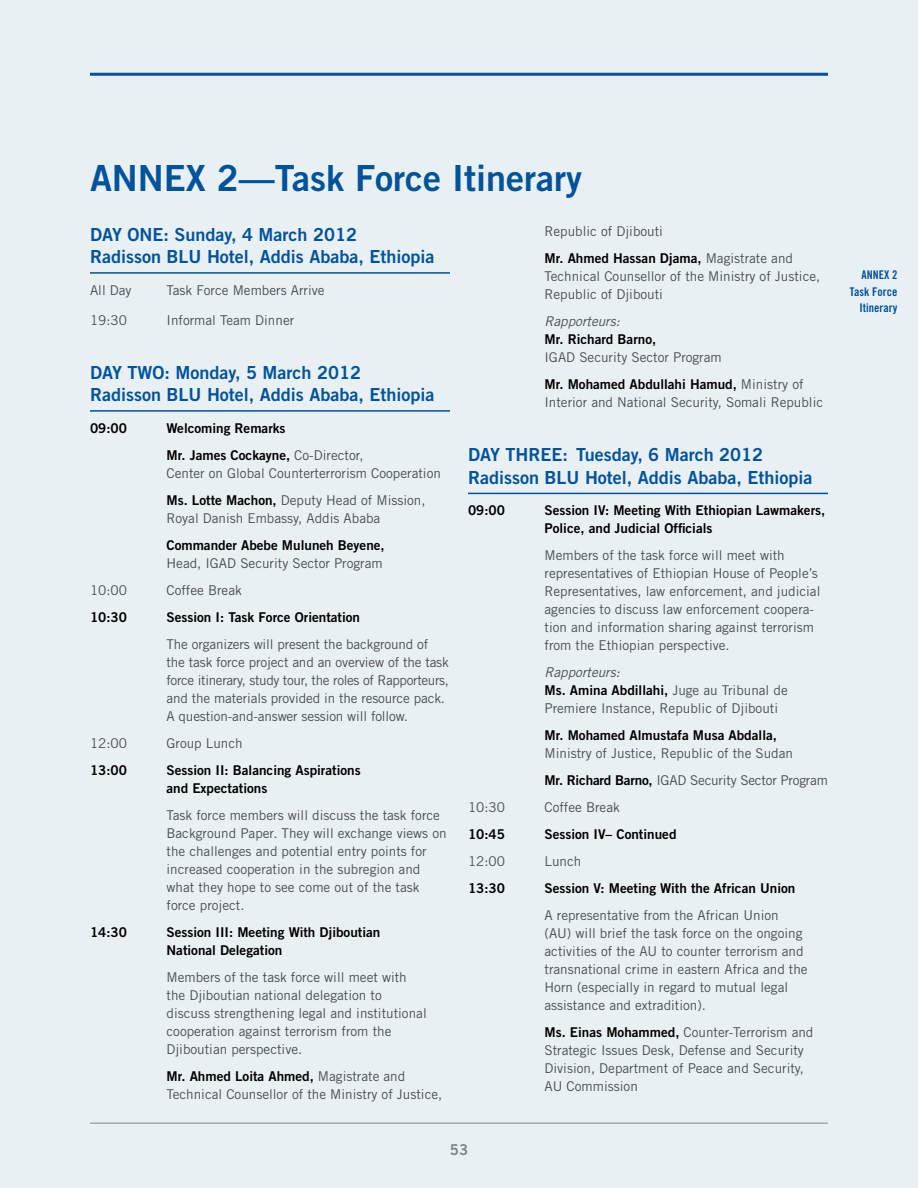
<style>
.page{position:relative;width:918px;height:1188px;background:#e9f0f4}
.page>*{position:absolute;margin:0;border:0;box-sizing:border-box;transform-origin:0 0}
.t1{font:36px "Trade Gothic Bold Two";color:#00539b}
.t2{font:18px/22.5px "Trade Gothic Bold Two";color:#00539b}
.t3{font:15px "Trade Gothic Bold Two";color:#808285}
.t4{font:13.5px/18px "Trade Gothic";color:#4d4d4f}
.t5{font:13.5px/18px "Trade Gothic Bold Two";color:#000}
.t6{font:italic 13.5px "Trade Gothic";color:#4d4d4f}
.t7{font:12px/16.5px "Trade Gothic Bold Cond Twenty";color:#00539b;text-align:right}
.s1{font-family:"Trade Gothic";color:#4d4d4f}
.s2{font-family:"Trade Gothic Bold Two";color:#000}
</style>
<div class="page">
<hr style="left:90px;top:1122px;width:738px;height:2px;background:#a7a9ac">
<hr style="left:90px;top:73px;width:738px;height:3px;background:#00539b">
<hr style="left:90px;top:272px;width:360px;height:2px;background:#00539b">
<hr style="left:90px;top:410px;width:360px;height:2px;background:#00539b">
<hr style="left:468px;top:493px;width:360px;height:1px;background:#00539b">
<h1 class="t1" style="left:90px;top:156px;width:494px">ANNEX 2—Task Force Itinerary</h1>
<h2 class="t2" style="left:90px;top:223px;width:346px">DAY ONE: Sunday, 4 March 2012<br>Radisson BLU Hotel, Addis Ababa, Ethiopia</h2>
<p class="t4" style="left:90px;top:281px;width:64px">All Day T</p>
<p class="t4" style="left:173px;top:281px;width:153px">ask Force M embers Arrive</p>
<p class="t4" style="left:90px;top:311px;width:60px">19:30 I</p>
<p class="t4" style="left:171px;top:311px;width:125px">nformal Team Dinner</p>
<p class="t4" style="left:544px;top:222px;width:120px">Republic of Djibouti</p>
<p class="t5" style="left:544px;top:249px;width:250px">M r. Ahmed Hassan Djama, <span class="s1">M agistrate and</span></p>
<p class="t4" style="left:544px;top:267px;width:277px">Technical Counsellor of the M inistry of Justice,<br>Republic of Djibouti</p>
<p class="t6" style="left:544px;top:313px;width:77px">Rapporteurs:</p>
<p class="t5" style="left:544px;top:330px;width:113px">M r. Richard Barno,</p>
<p class="t4" style="left:544px;top:348px;width:179px">IGAD Security Sector Program</p>
<p class="t5" style="left:544px;top:375px;width:261px">Mr. Mohamed Abdullahi Hamud, <span class="s1">M inistry of</span></p>
<p class="t4" style="left:544px;top:393px;width:280px">I nterior and National Security, Somali Republic</p>
<h2 class="t2" style="left:468px;top:443px;width:346px">DAY THREE: Tuesday, 6 March 2012<br>Radisson BLU Hotel, Addis Ababa, Ethiopia</h2>
<p class="t5" style="left:468px;top:501px;width:39px">09:00</p>
<p class="t5" style="left:545px;top:501px;width:282px">Session IV: Meeting With Ethiopian Lawmakers,<br>Police, and Judicial Officials</p>
<p class="t4" style="left:545px;top:546px;width:277px">M embers of the task force will meet with representatives of Ethiopian House of People’s Representatives, law enforcement, and judicial agencies to discuss law enforcement coopera&shy;tion and information sharing against terrorism from the Ethiopian perspective.</p>
<p class="t6" style="left:545px;top:664px;width:77px">Rapporteurs:</p>
<p class="t5" style="left:545px;top:681px;width:245px">Ms. Amina Abdillahi, <span class="s1">Juge au Tribunal de</span></p>
<p class="t4" style="left:545px;top:699px;width:235px">Premiere I nstance, Republic of Djibouti</p>
<p class="t5" style="left:545px;top:726px;width:234px">M r. Mohamed Almustafa M usa Abdalla,</p>
<p class="t4" style="left:545px;top:740px;width:285px;line-height:27px">M inistry of Justice, Republic of the Sudan<br><span class="s2">M r. Richard Barno,</span> IGAD Security Sector Program</p>
<p class="t4" style="left:468px;top:798px;width:62px">10:30 C</p>
<p class="t4" style="left:553px;top:798px;width:69px">offee B reak</p>
<p class="t5" style="left:468px;top:825px;width:39px">10:45</p>
<p class="t5" style="left:545px;top:825px;width:134px">Session IV– Continued</p>
<p class="t4" style="left:468px;top:852px;width:62px">12:00 L</p>
<p class="t4" style="left:552px;top:852px;width:31px">unch</p>
<p class="t5" style="left:468px;top:879px;width:39px">13:30</p>
<p class="t5" style="left:545px;top:879px;width:252px">Session V: Meeting With the African Union</p>
<p class="t4" style="left:545px;top:906px;width:265px">A representative from the African U nion<br>(AU ) will brief the task force on the ongoing activities of the AU to counter terrorism and transnational crime in eastern Africa and the Horn (especially in regard to mutual legal assistance and extradition).</p>
<p class="t4" style="left:545px;top:1023px;width:270px"><span class="s2">Ms. Einas Mohammed,</span> Counter-Terrorism and Strategic I ssues Desk, Defense and Security Division, Department of Peace and Security, AU Commission</p>
<h2 class="t2" style="left:90px;top:361px;width:346px">DAY TWO: Monday, 5 March 2012<br>Radisson BLU Hotel, Addis Ababa, Ethiopia</h2>
<p class="t5" style="left:90px;top:419px;width:39px">09:00</p>
<p class="t5" style="left:167px;top:414px;width:199px;line-height:27px">Welcoming Remarks<br>M r. James Cockayne, <span class="s1">Co-Director,</span></p>
<p class="t4" style="left:167px;top:459px;width:276px;line-height:27px">Center on Global Counterterrorism Cooperation<br><span class="s2">Ms. Lotte Machon,</span> Deputy H ead of M ission,</p>
<p class="t4" style="left:167px;top:509px;width:215px">Royal Danish Embassy, Addis Ababa</p>
<p class="t5" style="left:167px;top:536px;width:220px">Commander Abebe M uluneh Beyene,</p>
<p class="t4" style="left:167px;top:554px;width:218px">H ead, IGAD Security Sector Program</p>
<p class="t4" style="left:90px;top:581px;width:62px">10:00 C</p>
<p class="t4" style="left:175px;top:581px;width:69px">offee B reak</p>
<p class="t5" style="left:90px;top:608px;width:39px">10:30</p>
<p class="t5" style="left:167px;top:608px;width:195px">Session I: Task Force Orientation</p>
<p class="t4" style="left:167px;top:635px;width:284px">The organizers will present the background of the task force project and an overview of the task force itinerary, study tour, the roles of Rapporteurs, and the materials provided in the resource pack.<br>A question-and-answer session will follow.</p>
<p class="t4" style="left:90px;top:734px;width:62px">12:00 G</p>
<p class="t4" style="left:176px;top:734px;width:69px">roup Lunch</p>
<p class="t5" style="left:90px;top:761px;width:39px">13:00</p>
<p class="t5" style="left:167px;top:761px;width:196px">Session II: Balancing Aspirations and Expectations</p>
<p class="t4" style="left:167px;top:806px;width:282px">Task force members will discuss the task force Background Paper. They will exchange views on the challenges and potential entry points for increased cooperation in the subregion and what they hope to see come out of the task force project.</p>
<p class="t5" style="left:90px;top:923px;width:39px">14:30</p>
<p class="t5" style="left:167px;top:923px;width:215px">Session III: Meeting With Djiboutian<br>National Delegation</p>
<p class="t4" style="left:167px;top:968px;width:262px">M embers of the task force will meet with the Djiboutian national delegation to discuss strengthening legal and institutional cooperation against terrorism from the Djiboutian perspective.</p>
<p class="t5" style="left:167px;top:1067px;width:240px">M r. Ahmed Loita Ahmed, <span class="s1">M agistrate and</span></p>
<p class="t4" style="left:167px;top:1085px;width:277px">Technical Counsellor of the M inistry of Justice,</p>
<p class="t3" style="left:450px;top:1140px;width:20px">53</p>
<p class="t7" style="left:850px;top:267px;width:49px">ANNEX 2<br>Task Force<br>Itinerary</p>
</div>
